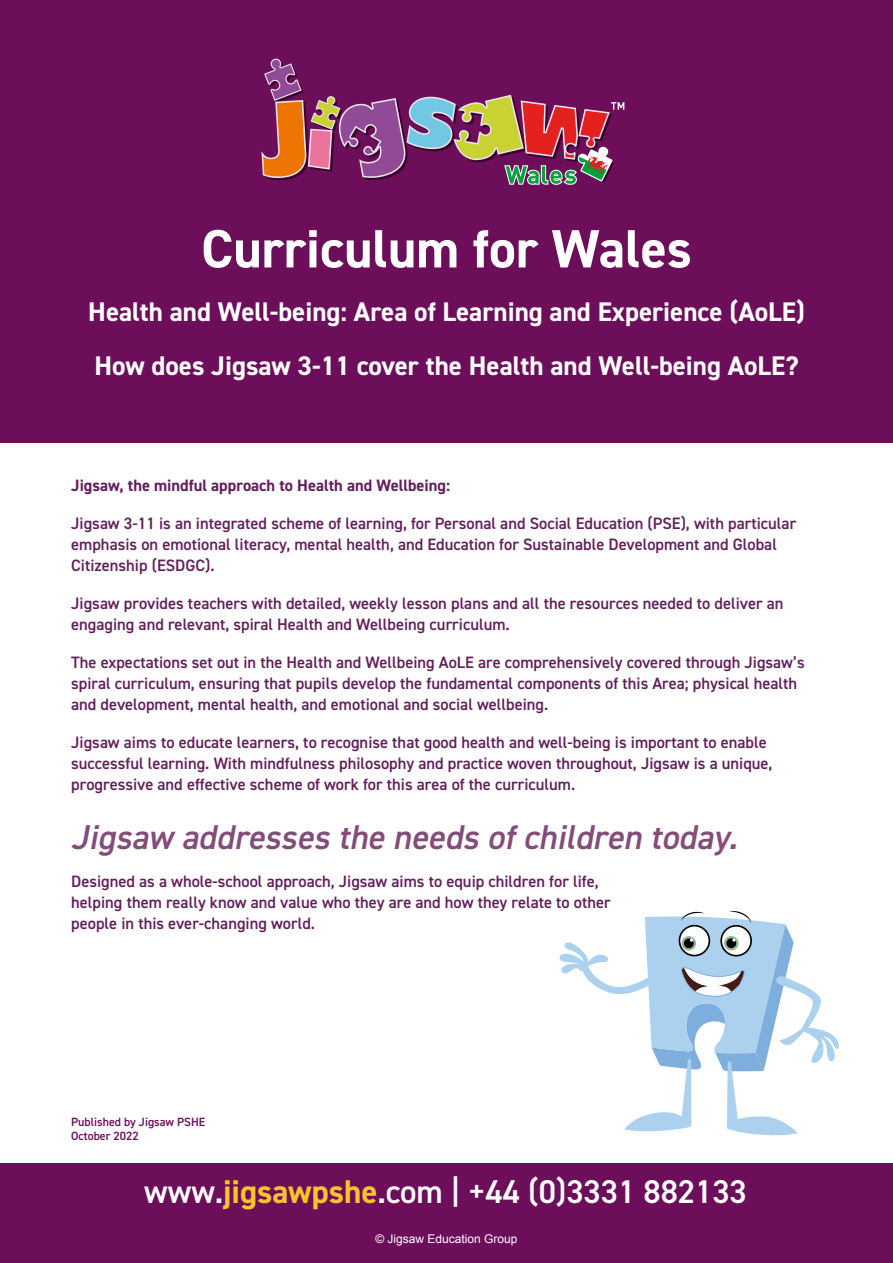
<style>
.page{position:relative;width:893px;height:1263px;background:#fff}
.page>*{position:absolute;margin:0;border:0;box-sizing:border-box;transform-origin:0 0}
.t1{font:700 54px "DIN2014";color:#fff}
.t2{font:italic 600 34.5px "DIN2014";color:#844c79}
.t3{font:600 33px "DIN2014";color:#fff}
.t4{font:700 27px/53.7px "DIN2014";color:#fff}
.t5{font:600 16.5px/21px "DIN2014";color:#631f5b}
.t6{font:700 16.5px "DIN2014";color:#631f5b}
.t7{font:600 12px/14.4px "DIN2014";color:#6c0e5a}
.t8{font:12px "Arial";color:#fff}
.s1{font-weight:700;color:#fcc12c}
</style>
<div class="page">
<div style="left:0;top:1163px;width:893px;height:100px;background:#6c0e5a"></div>
<div style="left:0;top:0;width:893px;height:442px;background:#6c0e5a"></div>
<svg style="left:261px;top:58px;width:363px;height:127px"></svg>
<svg style="left:559px;top:911px;width:280px;height:225px"></svg>
<h1 class="t1" style="left:201px;top:213px;width:492px">Curriculum for Wales</h1>
<h3 class="t4" style="left:88px;top:285px;width:718px">Health and Well-being: Area of Learning and Experience (AoLE)<br>How does Jigsaw 3-11 cover the Health and Well-being AoLE?</h3>
<p class="t6" style="left:71px;top:475px;width:380px">Jigsaw, the mindful approach to Health and Wellbeing:</p>
<p class="t5" style="left:71px;top:513px;width:727px">Jigsaw 3-11 is an integrated scheme of learning, for Personal and Social Education (PSE), with particular emphasis on emotional literacy, mental health, and Education for Sustainable Development and Global<br>Citizenship (ESDGC).</p>
<p class="t5" style="left:71px;top:593px;width:714px">Jigsaw provides teachers with detailed, weekly lesson plans and all the resources needed to deliver an engaging and relevant, spiral Health and Wellbeing curriculum.</p>
<p class="t5" style="left:71px;top:652px;width:735px">The expectations set out in the Health and Wellbeing AoLE are comprehensively covered through Jigsaw’s spiral curriculum, ensuring that pupils develop the fundamental components of this Area; physical health and development, mental health, and emotional and social wellbeing.</p>
<p class="t5" style="left:71px;top:732px;width:703px">Jigsaw aims to educate learners, to recognise that good health and well-being is important to enable successful learning. With mindfulness philosophy and practice woven throughout, Jigsaw is a unique, progressive and effective scheme of work for this area of the curriculum.</p>
<h2 class="t2" style="left:71px;top:814px;width:676px">Jigsaw addresses the needs ofchildren today.</h2>
<p class="t5" style="left:71px;top:870px;width:541px">Designed as a whole-school approach, Jigsaw aims to equip children for life, helping them really know and value who they are and how they relate to other people in this ever-changing world.</p>
<p class="t7" style="left:71px;top:1114px;width:136px">Published by Jigsaw PSHE<br>October 2022</p>
<h3 class="t3" style="left:144px;top:1170px;width:604px">www.<span class="s1">jigsawpshe</span>.com | +44 (0)3331 882133</h3>
<p class="t8" style="left:375px;top:1230px;width:144px">© Jigsaw Education Group</p>
</div>
